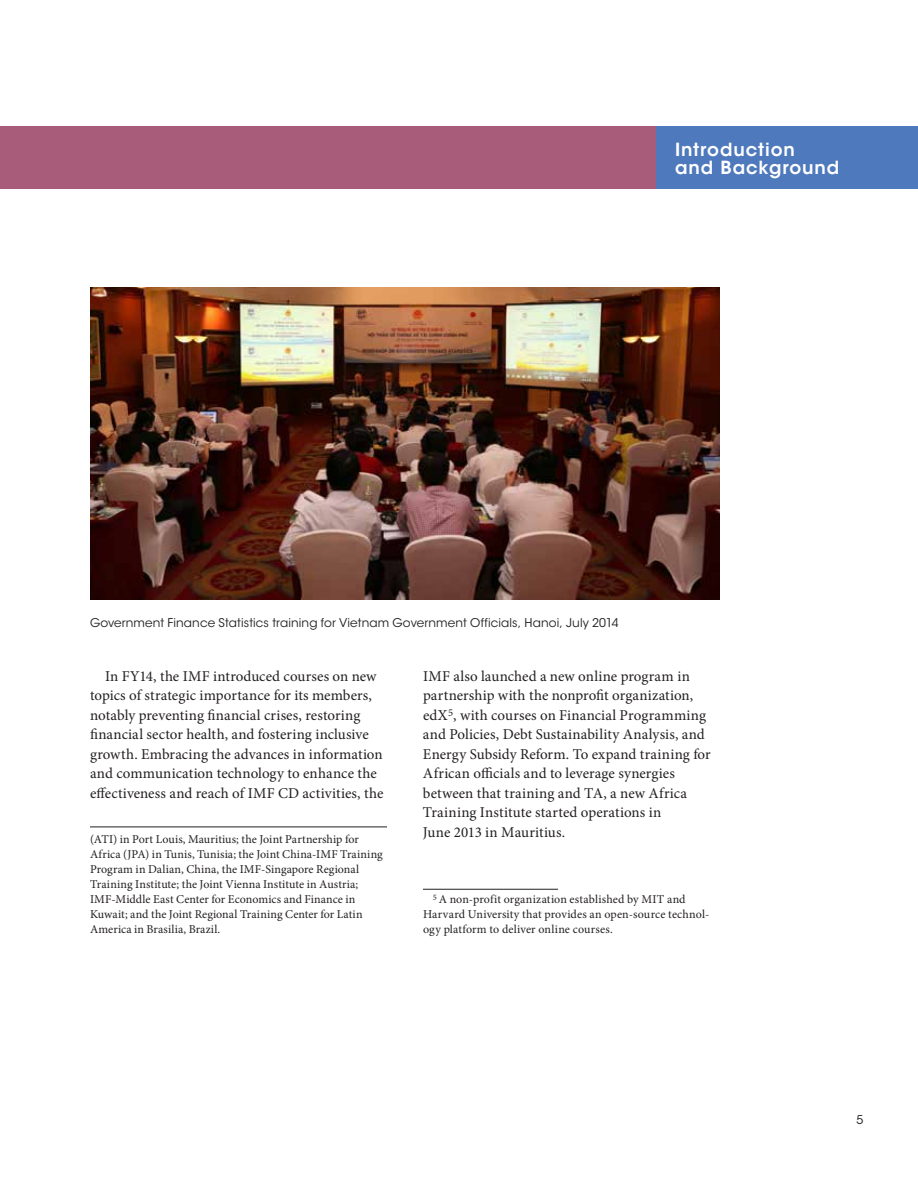
<style>
.page{position:relative;width:918px;height:1188px;background:#fff}
.page>*{position:absolute;margin:0;border:0;box-sizing:border-box;transform-origin:0 0}
.t1{font:600 18px/18px "ITC Avant Garde Std";letter-spacing:.05em;color:#fff}
.t2{font:15px/19.5px "Minion Pro";letter-spacing:.005em;color:#231f20}
.t3{font:12px/15px "Minion Pro";letter-spacing:.01em;color:#231f20}
.t4{font:12px "ITC Avant Garde Std";letter-spacing:.01em;color:#231f20}
</style>
<div class="page">
<div style="left:0;top:126px;width:656px;height:63px;background:#a95b7a"></div>
<div style="left:657px;top:126px;width:261px;height:63px;background:#4e79bd"></div>
<hr style="left:90px;top:827px;width:297px;height:1px;background:#231f20">
<img style="left:90px;top:288px;width:630px;height:311px">
<hr style="left:423px;top:889px;width:135px;height:1px;background:#231f20">
<p class="t1" style="left:675px;top:140px;width:166px">Introduction<br>and Background</p>
<p class="t4" style="left:90px;top:616px;width:530px">Government Finance Statistics training for Vietnam Government Officials, Hanoi, July 2014</p>
<p class="t2" style="left:423px;top:666px;width:289px">IMF also launched a new online program in partnership with the nonprofit organization, edX<sup>5</sup>, with courses on Financial Programming and Policies, Debt Sustainability Analysis, and Energy Subsidy Reform. To expand training for African officials and to leverage synergies between that training and TA, a new Africa Training Institute started operations in<br>June 2013 in Mauritius.</p>
<p class="t2" style="left:90px;top:666px;width:295px;text-indent:15px">In FY14, the IMF introduced courses on new topics of strategic importance for its members, notably preventing financial crises, restoring financial sector health, and fostering inclusive growth. Embracing the advances in information and communication technology to enhance the effectiveness and reach of IMF CD activities, the</p>
<p class="t3" style="left:90px;top:832px;width:294px">(ATI) in Port Louis, Mauritius; the Joint Partnership for Africa (JPA) in Tunis, Tunisia; the Joint China-IMF Training Program in Dalian, China, the IMF-Singapore Regional Training Institute; the Joint Vienna Institute in Austria; IMF-Middle East Center for Economics and Finance in Kuwait; and the Joint Regional Training Center for Latin America in Brasilia, Brazil.</p>
<p class="t3" style="left:423px;top:892px;width:288px;text-indent:10px"><sup>5</sup> A non-profit organization established by MIT and<br>Harvard University that provides an open-source technol&shy;ogy platform to deliver online courses.</p>
<p class="t4" style="left:856px;top:1113px;width:8px">5</p>
</div>
